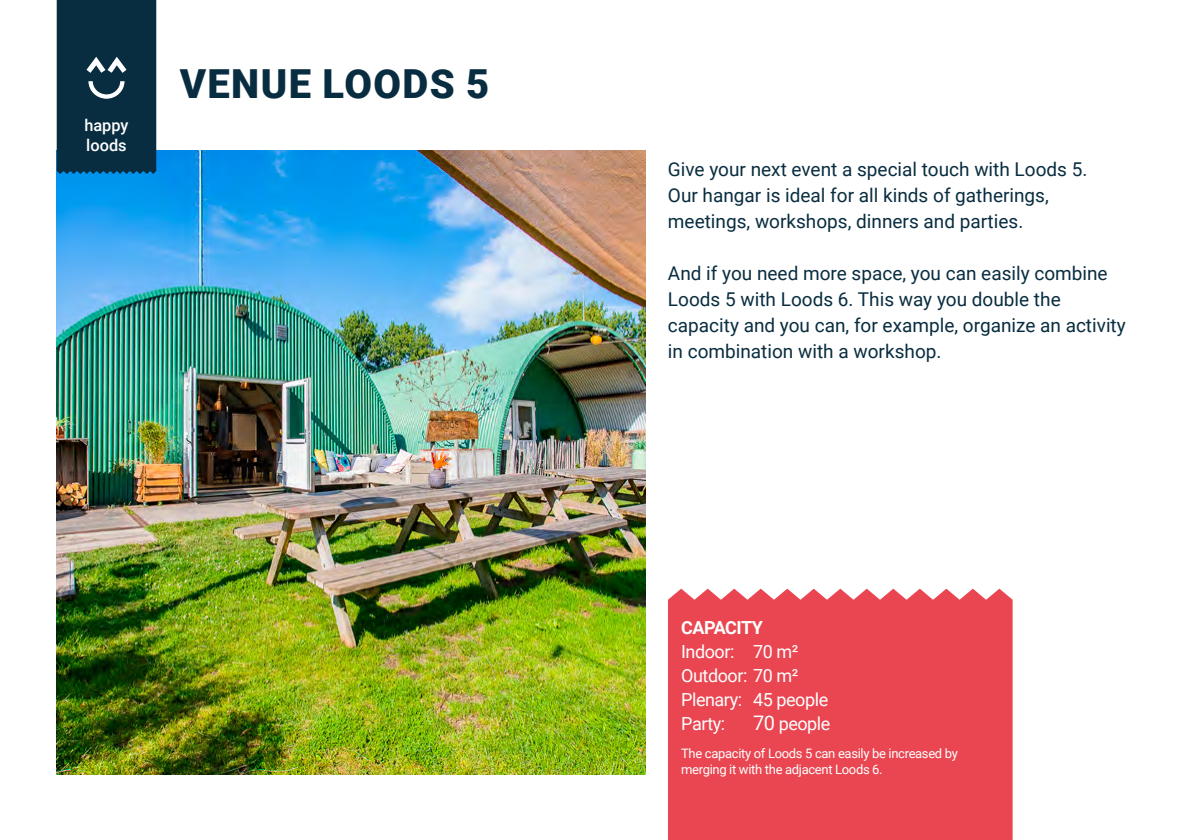
<style>
.page{position:relative;width:1191px;height:840px;background:#fff}
.page>*{position:absolute;margin:0;border:0;box-sizing:border-box;transform-origin:0 0}
.BLACK{font:900 40px "Roboto";letter-spacing:.035em;color:#092d40}
.broodtekst{font:19px/26px "Roboto";color:#092d40}
.THIN{font:18px/24px "Roboto";letter-spacing:-.025em;color:#fff}
.t1{font:500 16.2px "Roboto";color:#fff}
.THIN-2{font:13px "Roboto";letter-spacing:-.025em;color:#fff}
.s1{font-weight:700}
.s2{font-size:20px}
</style>
<div class="page">
<img style="left:57px;top:150px;width:588px;height:624px">
<div style="left:57px;top:0;width:99px;height:174px;background:#092d40"></div>
<div style="left:668px;top:588px;width:344px;height:251px;background:#e94651"></div>
<p class="t1" style="left:84px;top:114px;width:46px">happy</p>
<p class="t1" style="left:86px;top:133px;width:42px">loods</p>
<p class="BLACK" style="left:180px;top:56px;width:311px">VENUE LOODS 5</p>
<p class="broodtekst" style="left:668px;top:156px;width:421px">Give your next event a special touch with Loods 5.<br>Our hangar is ideal for all kinds of gatherings, meetings, workshops, dinners and parties.</p>
<p class="broodtekst" style="left:668px;top:260px;width:459px">And if you need more space, you can easily combine Loods 5 with Loods 6. This way you double the capacity and you can, for example, organize an activity in combination with a workshop.</p>
<p class="THIN" style="left:681px;top:614px;width:119px"><span class="s1">CAPACITY<br></span>Indoor: 70 m²</p>
<p class="THIN" style="left:681px;top:662px;width:119px">Outdoor: 70 m²</p>
<p class="THIN" style="left:681px;top:686px;width:148px">Plenary: 45 people</p>
<p class="THIN" style="left:681px;top:710px;width:46px">Party:</p>
<p class="THIN" style="left:753px;top:710px;width:79px"><span class="s2">70</span> people</p>
<p class="THIN-2" style="left:681px;top:743px;width:278px">The capacity of Loods 5 can easily be increased by</p>
<p class="THIN-2" style="left:681px;top:759px;width:203px">merging it with the adjacent Loods 6.</p>
</div>
